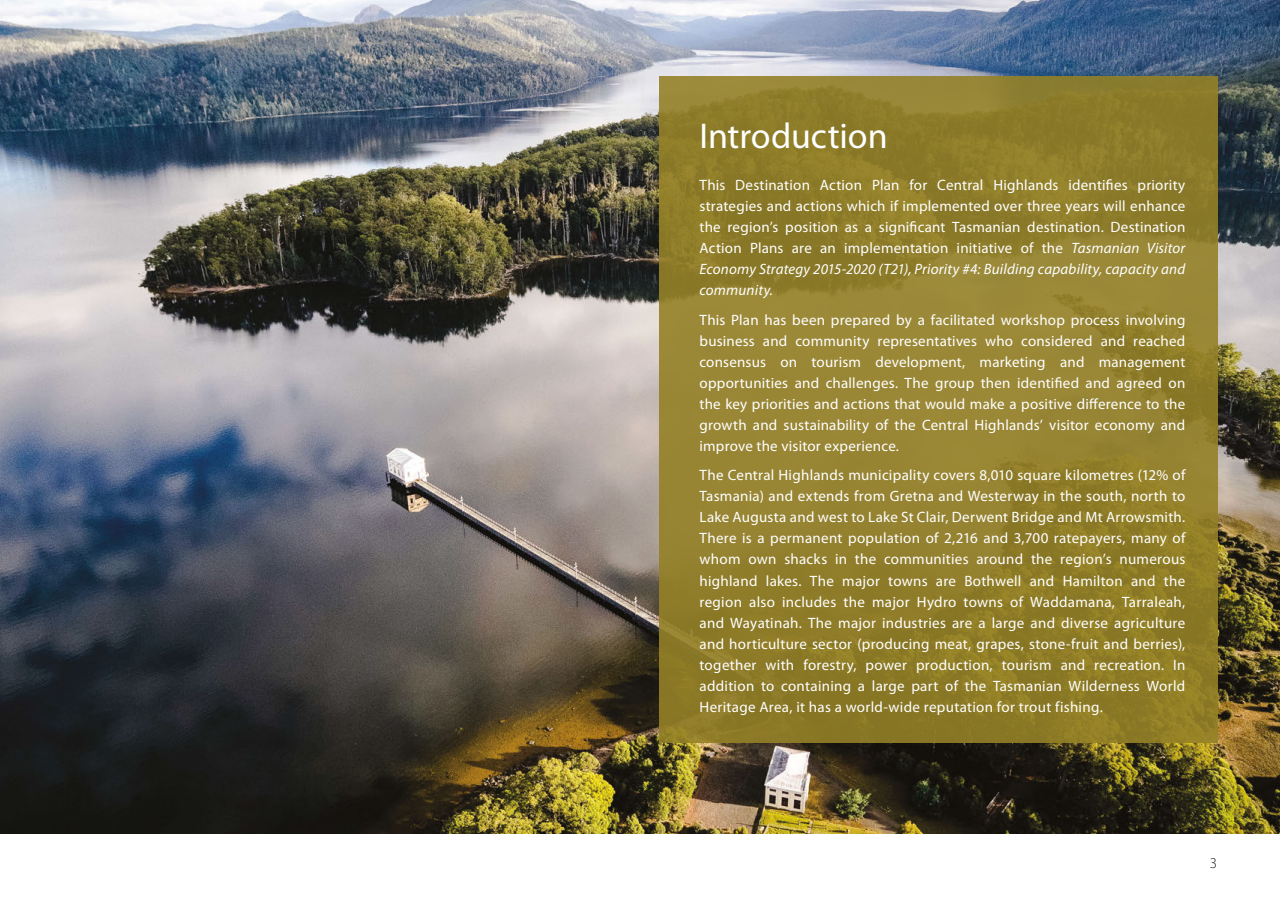
<style>
.page{position:relative;width:1280px;height:910px;background:#fff}
.page>*{position:absolute;margin:0;border:0;box-sizing:border-box;transform-origin:0 0}
.t1{font:36px "Myriad Pro";letter-spacing:-.005em;color:#fff}
.t2{font:15px/21px "Myriad Pro";letter-spacing:.015em;color:#fff;text-align:justify}
.t3{font:300 15px "Myriad Pro";color:#1d1d1b}
.s1{font-style:italic}
</style>
<div class="page">
<img style="left:0;top:0;width:1280px;height:833px">
<div style="left:659px;top:77px;width:558px;height:666px;background:#948127"></div>
<h1 class="t1" style="left:699px;top:114px;width:190px">Introduction</h1>
<p class="t2" style="left:699px;top:175px;width:487px">This Destination Action Plan for Central Highlands identifies priority strategies and actions which if implemented over three years will enhance the region’s position as a significant Tasmanian destination. Destination Action Plans are an implementation initiative of the <span class="s1">Tasmanian Visitor Economy Strategy 2015-2020 (T21), Priority #4: Building capability, capacity and community.</span></p>
<p class="t2" style="left:699px;top:309px;width:487px">This Plan has been prepared by a facilitated workshop process involving business and community representatives who considered and reached consensus on tourism development, marketing and management opportunities and challenges. The group then identified and agreed on the key priorities and actions that would make a positive difference to the growth and sustainability of the Central Highlands’ visitor economy and improve the visitor experience.</p>
<p class="t2" style="left:699px;top:465px;width:487px">The Central Highlands municipality covers 8,010 square kilometres (12% of Tasmania) and extends from Gretna and Westerway in the south, north to Lake Augusta and west to Lake St Clair, Derwent Bridge and Mt Arrowsmith.<br>There is a permanent population of 2,216 and 3,700 ratepayers, many of whom own shacks in the communities around the region’s numerous highland lakes. The major towns are Bothwell and Hamilton and the region also includes the major Hydro towns of Waddamana, Tarraleah, and Wayatinah. The major industries are a large and diverse agriculture and horticulture sector (producing meat, grapes, stone-fruit and berries), together with forestry, power production, tourism and recreation. In addition to containing a large part of the Tasmanian Wilderness World Heritage Area, it has a world-wide reputation for trout fishing.</p>
<p class="t3" style="left:1210px;top:854px;width:9px">3</p>
</div>
